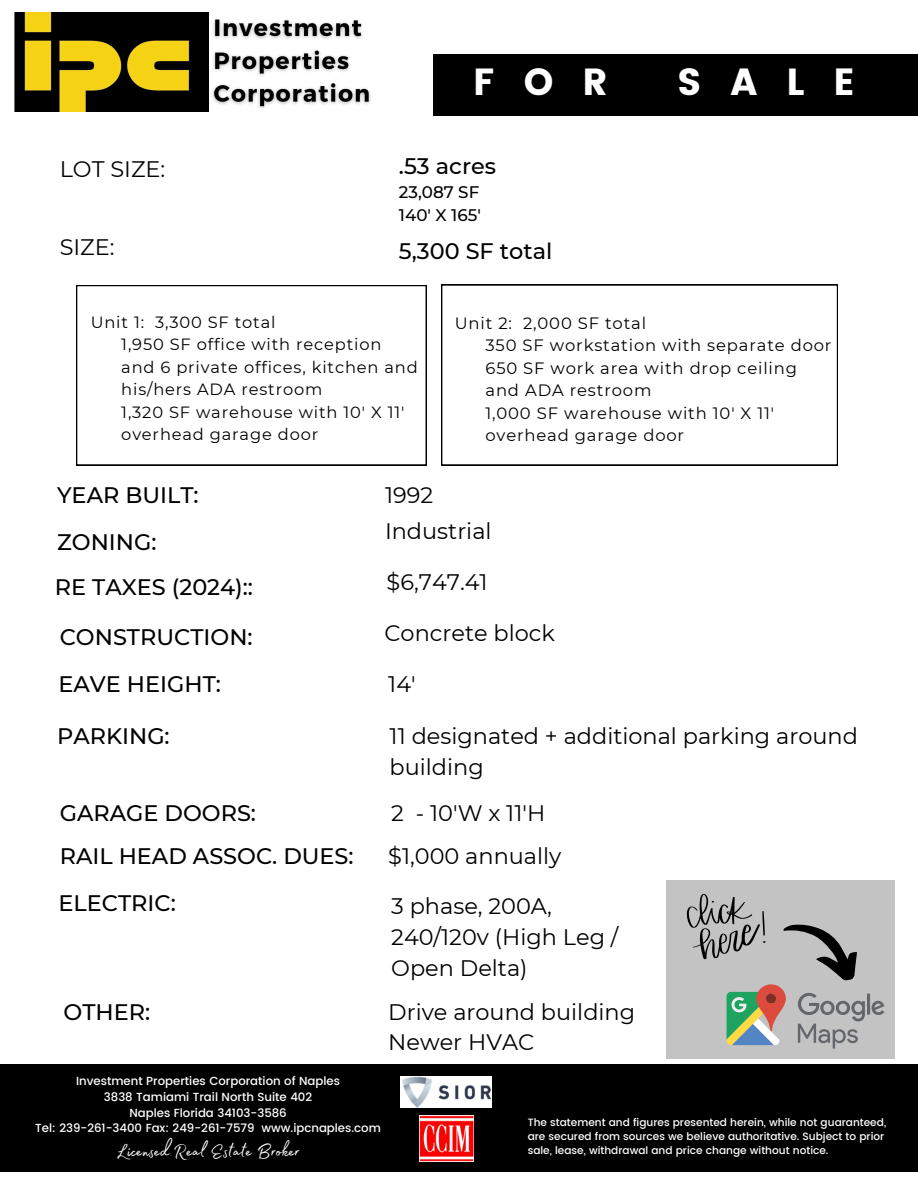
<style>
.page{position:relative;width:918px;height:1188px;background:#fff}
.page>*{position:absolute;margin:0;border:0;box-sizing:border-box;transform-origin:0 0}
.t1{font:37.8px "Poppins";letter-spacing:.77em;color:#fff}
.t2{font:23.7px "Madelyn Fill";color:#fff}
.t3{font:500 22.5px "Montserrat";color:#000}
.t4{font:22.5px "Montserrat";color:#000}
.t5{font:22.35px/30.8px "Montserrat";color:#000}
.t6{font:500 22.35px "Montserrat";color:#000}
.t7{font:500 16.8px/22.5px "Montserrat";color:#000}
.t8{font:16.35px "Montserrat";letter-spacing:.05em;color:#000}
.t9{font:16.2px "Montserrat";letter-spacing:.05em;color:#000}
.t10{font:500 11.7px "Poppins";color:#fff}
.t11{font:500 10.5px/14.1px "Poppins";color:#fff}
</style>
<div class="page">
<div style="left:0;top:1064px;width:918px;height:108px;background:#000"></div>
<img style="left:15px;top:12px;width:356px;height:100px">
<img style="left:420px;top:1115px;width:54px;height:47px">
<img style="left:401px;top:1077px;width:91px;height:30px">
<svg style="left:76px;top:285px;width:351px;height:180px"></svg>
<div style="left:667px;top:880px;width:228px;height:179px;background:#c3c3c3"></div>
<svg style="left:441px;top:285px;width:397px;height:180px"></svg>
<svg style="left:687px;top:894px;width:198px;height:155px"></svg>
<div style="left:433px;top:54px;width:485px;height:62px;background:#000"></div>
<p class="t1" style="left:473px;top:60px;width:136px">FOR</p>
<p class="t1" style="left:677px;top:60px;width:180px">SALE</p>
<h2 class="t5" style="left:60px;top:154px;width:107px">LOT SIZE:</h2>
<h2 class="t6" style="left:399px;top:152px;width:99px">.53 acres</h2>
<h2 class="t7" style="left:399px;top:181px;width:83px">23,087 SF<br>140' X 165'</h2>
<h2 class="t5" style="left:60px;top:232px;width:56px">SIZE:</h2>
<h5 class="t6" style="left:399px;top:237px;width:155px">5,300 SF total</h5>
<p class="t9" style="left:91px;top:312px;width:186px">Unit 1: 3,300 SF total</p>
<p class="t9" style="left:121px;top:334px;width:262px">1,950 SF office with reception</p>
<p class="t9" style="left:121px;top:357px;width:298px">and 6 private offices, kitchen and</p>
<h5 class="t9" style="left:121px;top:380px;width:203px">his/hers ADA restroom</h5>
<h5 class="t9" style="left:121px;top:402px;width:285px">1,320 SF warehouse with 10' X 11'</h5>
<p class="t9" style="left:121px;top:425px;width:198px">overhead garage door</p>
<h1 class="t8" style="left:455px;top:313px;width:193px">Unit 2: 2,000 SF total</h1>
<h3 class="t8" style="left:486px;top:335px;width:348px">350 SF workstation with separate door</h3>
<h3 class="t8" style="left:486px;top:358px;width:313px">650 SF work area with drop ceiling</h3>
<h6 class="t8" style="left:486px;top:380px;width:167px">and ADA restroom</h6>
<h4 class="t8" style="left:486px;top:403px;width:290px">1,000 SF warehouse with 10' X 11'</h4>
<p class="t8" style="left:486px;top:426px;width:200px">overhead garage door</p>
<h5 class="t6" style="left:57px;top:482px;width:143px">YEAR BUILT:</h5>
<h2 class="t6" style="left:57px;top:528px;width:101px">ZONING:</h2>
<h5 class="t5" style="left:385px;top:480px;width:50px">1992</h5>
<h2 class="t5" style="left:385px;top:516px;width:108px">Industrial</h2>
<h5 class="t6" style="left:55px;top:574px;width:200px">RE TAXES (2024)::</h5>
<h2 class="t5" style="left:387px;top:567px;width:103px">$6,747.41</h2>
<p class="t3" style="left:60px;top:623px;width:194px">CONSTRUCTION:</p>
<p class="t6" style="left:59px;top:670px;width:164px">EAVE HEIGHT:</p>
<h2 class="t6" style="left:57px;top:722px;width:114px">PARKING:</h2>
<h2 class="t6" style="left:60px;top:800px;width:198px">GARAGE DOORS:</h2>
<p class="t4" style="left:384px;top:619px;width:172px">Concrete block</p>
<h2 class="t5" style="left:388px;top:669px;width:29px">14'</h2>
<h5 class="t5" style="left:390px;top:721px;width:470px">11 designated + additional parking around building</h5>
<h5 class="t5" style="left:391px;top:798px;width:155px">2 - 10'W x 11'H</h5>
<h5 class="t6" style="left:60px;top:843px;width:295px">RAIL HEAD ASSOC. DUES:</h5>
<h2 class="t5" style="left:388px;top:841px;width:175px">$1,000 annually</h2>
<h5 class="t6" style="left:59px;top:889px;width:119px">ELECTRIC:</h5>
<p class="t5" style="left:391px;top:891px;width:229px">3 phase, 200A,<br>240/120v (High Leg /<br>Open Delta)</p>
<p class="t6" style="left:64px;top:998px;width:88px">OTHER:</p>
<p class="t10" style="left:76px;top:1075px;width:266px">Investment Properties Corporation of Naples</p>
<p class="t10" style="left:104px;top:1090px;width:210px">3838 Tamiami Trail North Suite 402</p>
<p class="t10" style="left:129px;top:1106px;width:159px">Naples Florida 34103-3586</p>
<p class="t10" style="left:35px;top:1121px;width:347px">Tel: 239-261-3400 Fax: 249-261-7579 www.ipcnaples.com</p>
<p class="t2" style="left:116px;top:1133px;width:185px">Licensed Real Estate Broker</p>
<p class="t5" style="left:388px;top:996px;width:248px">Drive around building<br>Newer HVAC</p>
<p class="t11" style="left:528px;top:1115px;width:360px">The statement and figures presented herein, while not guaranteed, are secured from sources we believe authoritative. Subject to prior sale, lease, withdrawal and price change without notice.</p>
</div>
